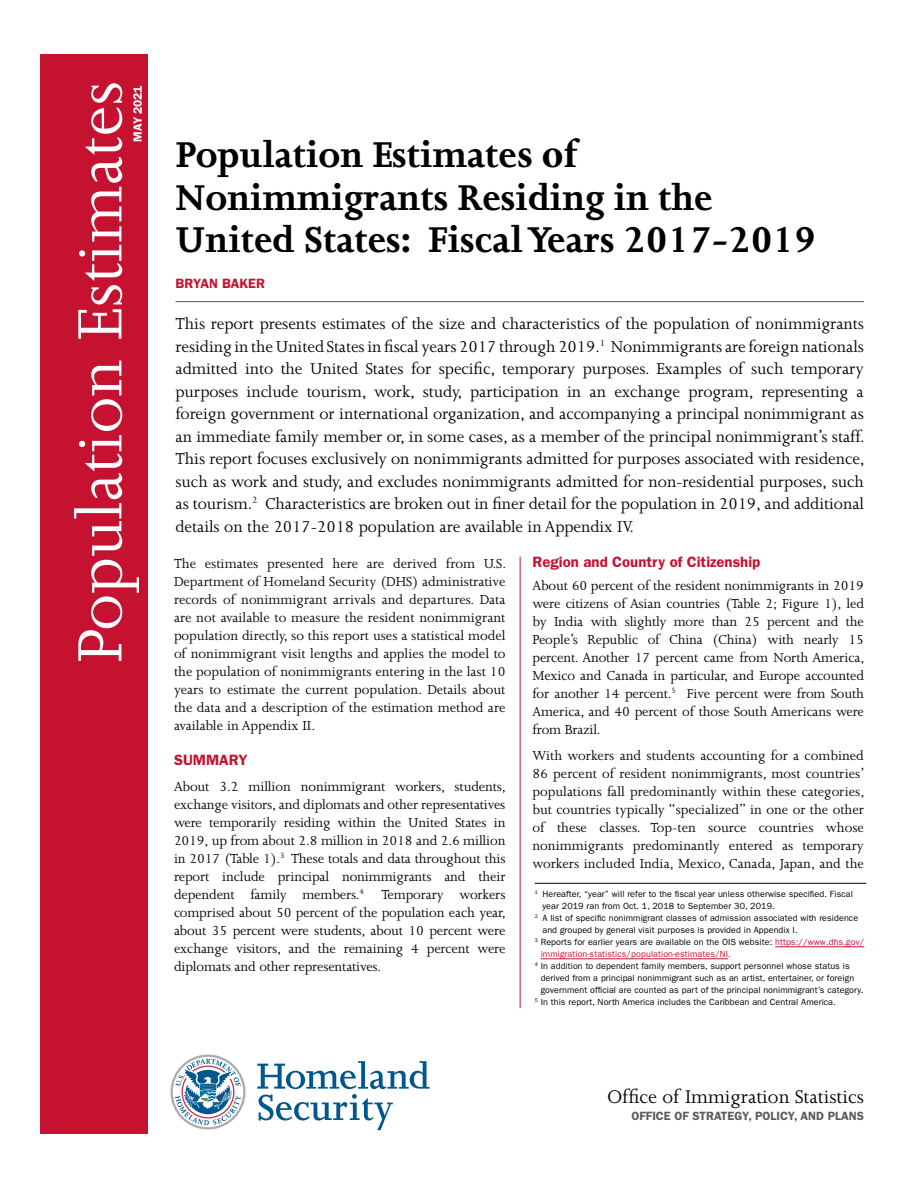
<style>
.page{position:relative;width:918px;height:1188px;background:#fff}
.page>*{position:absolute;margin:0;border:0;box-sizing:border-box;transform-origin:0 0}
.t1{font:72px "Joanna";color:#fff}
.t2{font:700 41.25px/42.8px "Joanna";color:#000}
.t3{font:21px "Joanna";color:#000}
.t4{font:18px/22.5px "Joanna";letter-spacing:-.005em;color:#000;text-align:justify}
.t5{font:15px/18px "Joanna";letter-spacing:-.01em;color:#000;text-align:justify}
.t6{font:600 15px "ITC Franklin Gothic Std";color:#c41230}
.t7{font:600 13.5px "ITC Franklin Gothic Std";color:#c41230}
.t8{font:600 12px "ITC Franklin Gothic Std";color:#5a595c}
.t9{font:600 12px "ITC Franklin Gothic Std";letter-spacing:-.01em;color:#fff}
.t10{font:9px "ITC Franklin Gothic Std";letter-spacing:.01em;color:#000}
.t11{font:9px/12px "ITC Franklin Gothic Std";letter-spacing:.01em;color:#c41230}
.s1{font-family:"Minion Pro"}
.s2{color:#000}
.s3{font-family:"Minion Pro";color:#000}
</style>
<div class="page">
<div style="left:40px;top:54px;width:108px;height:1080px;background:#c41230"></div>
<hr style="left:535px;top:883px;width:331px;height:1px;background:#000">
<hr style="left:520px;top:557px;width:1px;height:451px;background:#c41230">
<hr style="left:176px;top:301px;width:688px;height:1px;background:#5a595c">
<svg style="left:257px;top:1061px;width:173px;height:69px"></svg>
<svg style="left:170px;top:1055px;width:75px;height:75px"></svg>
<hr style="left:775px;top:947px;width:89px;height:1px;background:#c41230">
<hr style="left:541px;top:959px;width:187px;height:1px;background:#c41230">
<p class="t1" style="left:61px;top:663px;width:583px;rotate:-90deg">Population Estimates</p>
<p class="t9" style="left:131px;top:142px;width:58px;rotate:-90deg">MAY 2021</p>
<p class="t2" style="left:176px;top:133px;width:642px">Population Estimate<span class="s1">s of<br></span>Nonimmigrants Residing in the<br>United States: Fiscal Years 2017-2019</p>
<p class="t7" style="left:176px;top:275px;width:91px">BRYAN BAKER</p>
<p class="t4" style="left:176px;top:313px;width:691px">This report presents estimates of the size and characteristics of the population of nonimmigrants residing in the United States in fscal years 2017 through 2019.<sup>1</sup> Nonimmigrants are foreign nationals admitted into the United States for specifc, temporary purposes. Examples of such temporary purposes include tourism, work, study, participation in an exchange program, representing a foreign government or international organization, and accompanying a principal nonimmigrant as an immediate family member or, in some cases, as a member of the principal nonimmigrant’s staff.<br>This report focuses exclusively on nonimmigrants admitted for purposes associated with residence, such as work and study, and excludes nonimmigrants admitted for non-residential purposes, such as tourism.<sup>2</sup> Characteristics are broken out in fner detail for the population in 2019, and additional details on the 2017-2018 population are available in Appendix IV.</p>
<p class="t5" style="left:174px;top:555px;width:334px">The estimates presented here are derived from U.S.<br>Department of Homeland Security (DHS) administrative records of nonimmigrant arrivals and departures. Data are not available to measure the resident nonimmigrant population directly, so this report uses a statistical model of nonimmigrant visit lengths and applies the model to the population of nonimmigrants entering in the last 10 years to estimate the current population. Details about the data and a description of the estimation method are available in Appendix II.</p>
<h2 class="t6" style="left:174px;top:751px;width:75px">SUMMARY</h2>
<p class="t5" style="left:174px;top:777px;width:334px">About 3.2 million nonimmigrant workers, students, exchange visitors, and diplomats and other representatives were temporarily residing within the United States in 2019, up from about 2.8 million in 2018 and 2.6 million in 2017 (Table 1).<sup>3</sup> These totals and data throughout this report include principal nonimmigrants and their dependent family members.<sup>4</sup> Temporary workers comprised about 50 percent of the population each year, about 35 percent were students, about 10 percent were exchange visitors, and the remaining 4 percent were diplomats and other representatives.</p>
<h2 class="t6" style="left:533px;top:553px;width:229px">Region and Country of Citizenship</h2>
<p class="t5" style="left:533px;top:577px;width:334px">About 60 percent of the resident nonimmigrants in 2019 were citizens of Asian countries (Table 2; Figure 1), led by India with slightly more than 25 percent and the People’s Republic of China (China) with nearly 15 percent. Another 17 percent came from North America, Mexico and Canada in particular, and Europe accounted for another 14 percent.<sup>5</sup> Five percent were from South America, and 40 percent of those South Americans were from Brazil.</p>
<p class="t5" style="left:533px;top:747px;width:334px">With workers and students accounting for a combined 86 percent of resident nonimmigrants, most countries’ populations fall predominantly within these categories, but countries typically “specialized” in one or the other of these classes. Top-ten source countries whose nonimmigrants predominantly entered as temporary workers included India, Mexico, Canada, Japan, and the</p>
<p class="t10" style="left:535px;top:889px;width:320px"><sup>1</sup> Hereafter, “year” will refer to the fscal year unless otherwise specifed. Fiscal</p>
<p class="t10" style="left:542px;top:901px;width:234px">year 2019 ran from Oct. 1, 2018 to September 30, 2019.</p>
<p class="t10" style="left:535px;top:913px;width:325px"><sup>2</sup> A list of specifc nonimmigrant classes of admission associated with residence</p>
<p class="t10" style="left:542px;top:925px;width:257px">and grouped by general visit purposes is provided in Appendix I.</p>
<p class="t11" style="left:541px;top:936px;width:325px;text-indent:-6px"><sup>3</sup> <span class="s2">Reports for earlier years are available on the OIS website:</span> https://www.dhs.gov/ immigration-statistics/population-estimates/NI<span class="s3">.</span></p>
<p class="t10" style="left:535px;top:961px;width:316px"><sup>4</sup> In addition to dependent family members, support personnel whose status is</p>
<p class="t10" style="left:541px;top:973px;width:315px">derived from a principal nonimmigrant such as an artist, entertainer, or foreign</p>
<p class="t10" style="left:541px;top:985px;width:324px">government offcial are counted as part of the principal nonimmigrant’s category.</p>
<p class="t10" style="left:535px;top:997px;width:303px"><sup>5</sup> In this report, North America includes the Caribbean and Central America.</p>
<p class="t3" style="left:607px;top:1086px;width:258px">Offce of Immigration Statistics</p>
<p class="t8" style="left:632px;top:1109px;width:234px">OFFICE OF STRATEGY, POLICY, AND PLANS</p>
</div>
